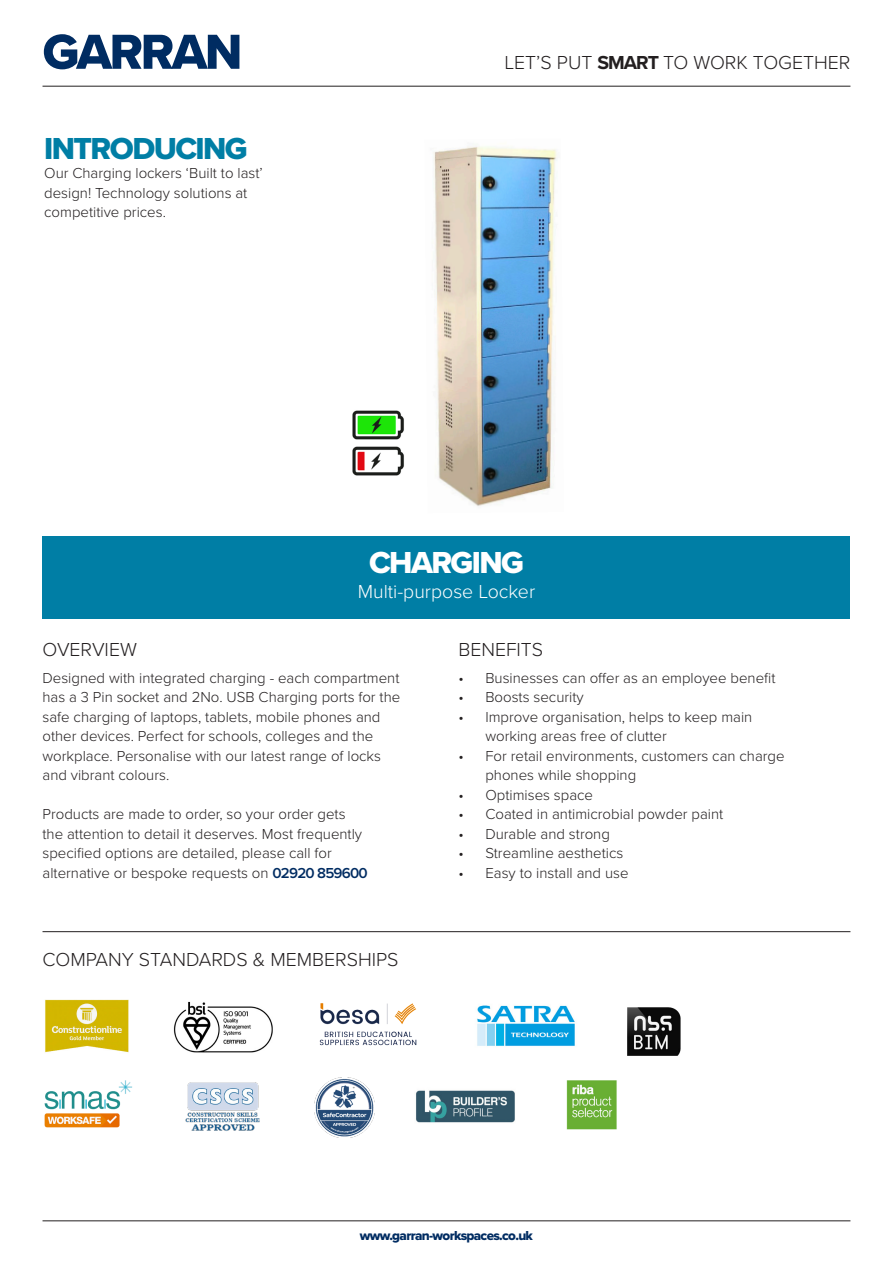
<style>
.page{position:relative;width:893px;height:1263px;background:#fff}
.page>*{position:absolute;margin:0;border:0;box-sizing:border-box;transform-origin:0 0}
.t1{font:51px "Proxima Nova Extrabld";letter-spacing:-.05em;color:#002c62}
.t2{font:31.5px "Proxima Nova Extrabld";letter-spacing:-.05em;color:#007ea5}
.t3{font:31.5px "Proxima Nova Extrabld";letter-spacing:-.05em;color:#fff}
.t4{font:300 19.5px "Proxima Nova";color:#231f20}
.t5{font:300 19.5px "Proxima Nova";color:#fff}
.t6{font:300 15px/19.5px "Proxima Nova";color:#231f20}
.t7{font:13.5px "Proxima Nova Extrabld";letter-spacing:-.05em;color:#002c62}
.s1{font-weight:700}
.s2{font-weight:600;color:#002c62}
</style>
<div class="page">
<img style="left:433px;top:146px;width:124px;height:360px">
<div style="left:43px;top:536px;width:807px;height:82px;background:#007ea5"></div>
<hr style="left:43px;top:1220px;width:807px;height:1px;background:#231f20">
<hr style="left:43px;top:86px;width:807px;height:1px;background:#231f20">
<hr style="left:43px;top:931px;width:807px;height:1px;background:#231f20">
<img style="left:45px;top:999px;width:84px;height:54px">
<img style="left:320px;top:1003px;width:97px;height:43px">
<img style="left:44px;top:1080px;width:88px;height:47px">
<img style="left:185px;top:1082px;width:75px;height:49px">
<img style="left:315px;top:1077px;width:60px;height:60px">
<img style="left:416px;top:1090px;width:99px;height:33px">
<img style="left:477px;top:1005px;width:98px;height:41px">
<img style="left:567px;top:1080px;width:50px;height:49px">
<img style="left:627px;top:1007px;width:54px;height:49px">
<img style="left:173px;top:1001px;width:100px;height:52px">
<img style="left:352px;top:410px;width:52px;height:66px">
<p class="t1" style="left:43px;top:14px;width:201px">GARRAN</p>
<p class="t2" style="left:44px;top:125px;width:205px">INTRODUCING</p>
<p class="t6" style="left:44px;top:163px;width:220px">Our Charging lockers ‘Built to last’</p>
<p class="t6" style="left:44px;top:182px;width:205px">design! Technology solutions at competitive prices.</p>
<p class="t4" style="left:504px;top:48px;width:347px">LET’S PUT <span class="s1">SMART</span> TO WORK TOGETHER</p>
<p class="t3" style="left:369px;top:539px;width:156px">CHARGING</p>
<p class="t5" style="left:358px;top:577px;width:179px">Multi-purpose Locker</p>
<p class="t4" style="left:43px;top:635px;width:96px">OVERVIEW</p>
<p class="t4" style="left:458px;top:635px;width:86px">BENEFITS</p>
<p class="t6" style="left:43px;top:667px;width:359px">Designed with integrated charging - each compartment has a 3 Pin socket and 2No. USB Charging ports for the safe charging of laptops, tablets, mobile phones and other devices. Perfect for schools, colleges and the workplace. Personalise with our latest range of locks and vibrant colours.</p>
<p class="t6" style="left:43px;top:804px;width:305px">Products are made to order, so your order gets</p>
<p class="t6" style="left:43px;top:823px;width:321px">the attention to detail it deserves. Most frequently specified options are detailed, please call for</p>
<p class="t6" style="left:43px;top:862px;width:327px">alternative or bespoke requests on <span class="s2">02920 859600</span></p>
<p class="t4" style="left:43px;top:945px;width:357px">COMPANY STANDARDS &amp; MEMBERSHIPS</p>
<p class="t6" style="left:458px;top:667px;width:319px">• Businesses can offer as an employee benefit</p>
<p class="t6" style="left:458px;top:687px;width:127px">• Boosts security</p>
<p class="t6" style="left:485px;top:706px;width:268px;text-indent:-27px">• Improve organisation, helps to keep main working areas free of clutter</p>
<p class="t6" style="left:485px;top:745px;width:301px;text-indent:-27px">• For retail environments, customers can charge phones while shopping</p>
<p class="t6" style="left:458px;top:784px;width:136px">• Optimises space</p>
<p class="t6" style="left:458px;top:804px;width:266px">• Coated in antimicrobial powder paint</p>
<p class="t6" style="left:458px;top:823px;width:153px">• Durable and strong</p>
<p class="t6" style="left:458px;top:843px;width:166px">• Streamline aesthetics</p>
<p class="t6" style="left:458px;top:862px;width:172px">• Easy to install and use</p>
<p class="t7" style="left:360px;top:1226px;width:175px">www.garran-workspaces.co.uk</p>
</div>
